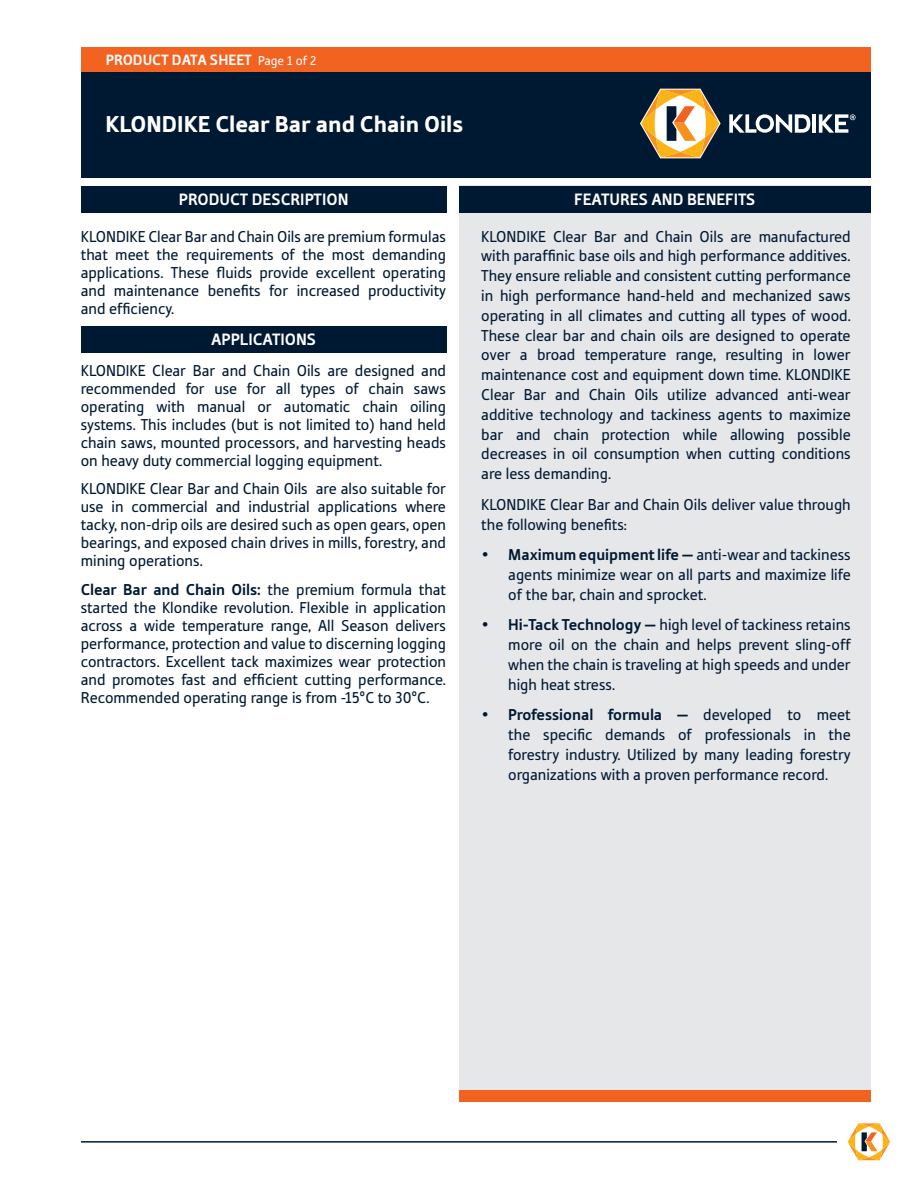
<style>
.page{position:relative;width:918px;height:1188px;background:#fff}
.page>*{position:absolute;margin:0;border:0;box-sizing:border-box;transform-origin:0 0}
.t1{font:900 24px "Tabula ITC Std";color:#fff}
.t2{font:700 17.25px "Tabula ITC Std";color:#fff}
.t3{font:16.5px/19.8px "Tabula ITC Std";color:#001932;text-align:justify}
.t4{font:700 15.6px "Tabula ITC Std";color:#fff}
.s1{font-weight:400;font-size:13.5px}
.s2{font-weight:700}
</style>
<div class="page">
<div style="left:81px;top:70px;width:790px;height:108px;background:#001932"></div>
<div style="left:81px;top:47px;width:790px;height:24px;background:#f26221"></div>
<hr style="left:81px;top:1141px;width:756px;height:2px;background:#001932">
<svg style="left:729px;top:114px;width:81px;height:19px"></svg>
<hr style="left:813px;top:114px;width:3px;height:19px;background:#fff">
<svg style="left:819px;top:114px;width:37px;height:19px"></svg>
<svg style="left:640px;top:89px;width:81px;height:69px"></svg>
<svg style="left:847px;top:1123px;width:44px;height:38px"></svg>
<div style="left:459px;top:186px;width:412px;height:907px;background:#e6e7e9"></div>
<div style="left:459px;top:186px;width:412px;height:27px;background:#001932"></div>
<div style="left:81px;top:186px;width:366px;height:27px;background:#001932"></div>
<div style="left:81px;top:326px;width:366px;height:27px;background:#001932"></div>
<div style="left:459px;top:1090px;width:412px;height:12px;background:#f26221"></div>
<p class="t4" style="left:106px;top:51px;width:212px">PRODUCT DATA SHEET <span class="s1">Page 1 of 2</span></p>
<p class="t1" style="left:105px;top:110px;width:359px">KLONDIKE Clear Bar and Chain Oils</p>
<p class="t2" style="left:179px;top:189px;width:171px">PRODUCT DESCRIPTION</p>
<p class="t2" style="left:574px;top:189px;width:183px">FEATURES AND BENEFITS</p>
<p class="t3" style="left:81px;top:227px;width:367px;line-height:18px">KLONDIKE Clear Bar and Chain Oils are premium formulas that meet the requirements of the most demanding applications. These fluids provide excellent operating and maintenance benefits for increased productivity and efficiency.</p>
<p class="t2" style="left:211px;top:329px;width:106px">APPLICATIONS</p>
<p class="t3" style="left:81px;top:361px;width:367px;line-height:18px">KLONDIKE Clear Bar and Chain Oils are designed and recommended for use for all types of chain saws operating with manual or automatic chain oiling systems. This includes (but is not limited to) hand held chain saws, mounted processors, and harvesting heads on heavy duty commercial logging equipment.</p>
<p class="t3" style="left:81px;top:480px;width:367px;line-height:18px">KLONDIKE Clear Bar and Chain Oils are also suitable for use in commercial and industrial applications where tacky, non-drip oils are desired such as open gears, open bearings, and exposed chain drives in mills, forestry, and mining operations.</p>
<p class="t3" style="left:81px;top:580px;width:367px;line-height:18px"><span class="s2">Clear Bar and Chain Oils:</span> the premium formula that started the Klondike revolution. Flexible in application across a wide temperature range, All Season delivers performance, protection and value to discerning logging contractors. Excellent tack maximizes wear protection and promotes fast and efficient cutting performance.<br>Recommended operating range is from -15°C to 30°C.</p>
<p class="t3" style="left:481px;top:226px;width:371px">KLONDIKE Clear Bar and Chain Oils are manufactured with paraffinic base oils and high performance additives.<br>They ensure reliable and consistent cutting performance in high performance hand-held and mechanized saws operating in all climates and cutting all types of wood.<br>These clear bar and chain oils are designed to operate over a broad temperature range, resulting in lower maintenance cost and equipment down time. KLONDIKE Clear Bar and Chain Oils utilize advanced anti-wear additive technology and tackiness agents to maximize bar and chain protection while allowing possible decreases in oil consumption when cutting conditions are less demanding.</p>
<p class="t3" style="left:481px;top:494px;width:371px">KLONDIKE Clear Bar and Chain Oils deliver value through the following benefits:</p>
<p class="t3" style="left:508px;top:545px;width:344px;text-indent:-27px">• <span class="s2">Maximum equipment life —</span> anti-wear and tackiness agents minimize wear on all parts and maximize life of the bar, chain and sprocket.</p>
<p class="t3" style="left:508px;top:615px;width:344px;text-indent:-27px">• <span class="s2">Hi-Tack Technology —</span> high level of tackiness retains more oil on the chain and helps prevent sling-off when the chain is traveling at high speeds and under high heat stress.</p>
<p class="t3" style="left:508px;top:705px;width:344px;text-indent:-27px">• <span class="s2">Professional formula —</span> developed to meet the specific demands of professionals in the forestry industry. Utilized by many leading forestry organizations with a proven performance record.</p>
</div>
